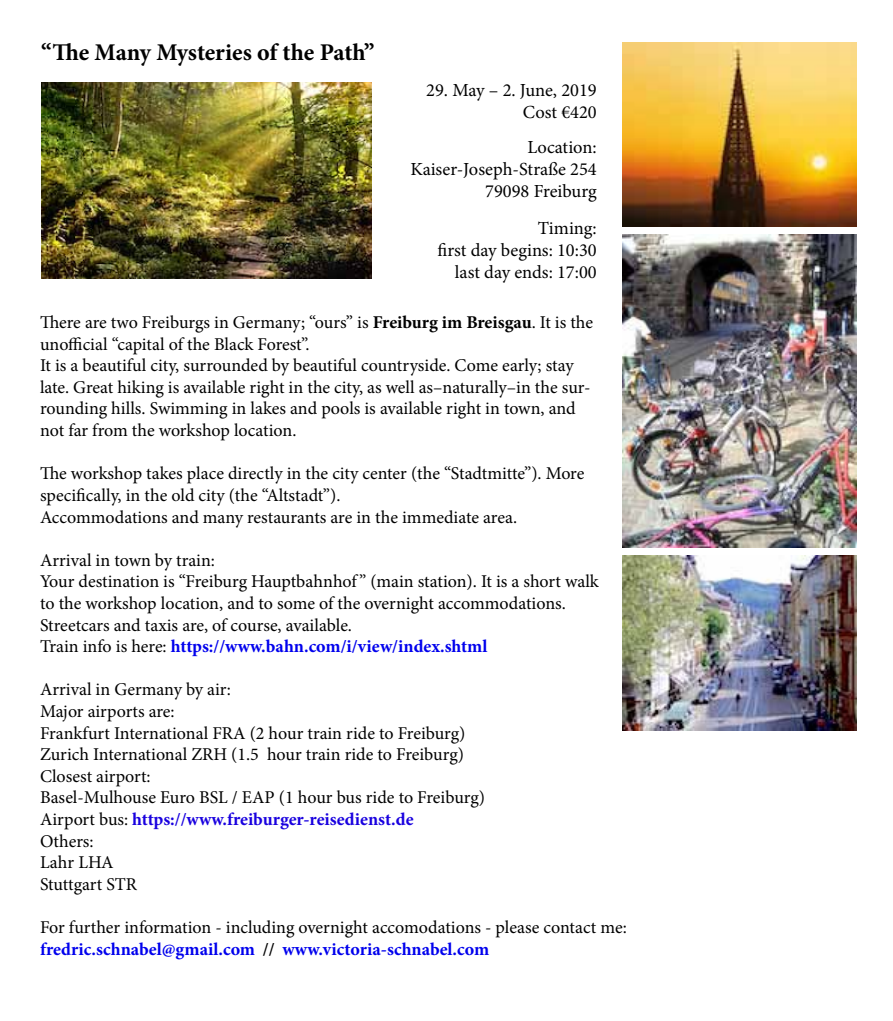
<style>
.page{position:relative;width:893px;height:1021px;background:#fff}
.page>*{position:absolute;margin:0;border:0;box-sizing:border-box;transform-origin:0 0}
.t1{font:700 24px "Minion Pro";letter-spacing:-.005em;color:#000}
.t2{font:18.45px/22.2px "Minion Pro";color:#000;text-align:right}
.t3{font:18px/21.6px "Minion Pro";color:#000}
.s1{font-weight:700}
.s2{font-weight:700;color:#0000ed}
.s3{font-weight:700;color:#1900df}
</style>
<div class="page">
<img style="left:622px;top:42px;width:234px;height:184px">
<img style="left:622px;top:235px;width:234px;height:312px">
<img style="left:622px;top:555px;width:234px;height:175px">
<img style="left:41px;top:82px;width:331px;height:196px">
<h1 class="t1" style="left:41px;top:35px;width:335px">“The Many Mysteries of the Path”</h1>
<p class="t2" style="left:426px;top:79px;width:172px">29. May – 2. June, 2019<br>Cost €420</p>
<p class="t2" style="left:411px;top:136px;width:188px">Location:<br>Kaiser-Joseph-Straße 254<br>79098 Freiburg</p>
<p class="t2" style="left:438px;top:217px;width:161px">Timing:<br>first day begins: 10:30 last day ends: 17:00</p>
<p class="t3" style="left:40px;top:311px;width:555px">There are two Freiburgs in Germany; “ours” is <span class="s1">Freiburg im Breisgau</span>. It is the unofficial “capital of the Black Forest”.<br>It is a beautiful city, surrounded by beautiful countryside. Come early; stay late. Great hiking is available right in the city, as well as–naturally–in the sur&shy;rounding hills. Swimming in lakes and pools is available right in town, and not far from the workshop location.</p>
<p class="t3" style="left:40px;top:463px;width:546px">The workshop takes place directly in the city center (the “Stadtmitte”). More specifically, in the old city (the “Altstadt”).<br>Accommodations and many restaurants are in the immediate area.</p>
<p class="t3" style="left:40px;top:549px;width:560px">Arrival in town by train:<br>Your destination is “Freiburg Hauptbahnhof ” (main station). It is a short walk to the workshop location, and to some of the overnight accommodations.<br>Streetcars and taxis are, of course, available.<br>Train info is here: <span class="s2">https://www.bahn.com/i/view/index.shtml</span></p>
<p class="t3" style="left:40px;top:679px;width:447px">Arrival in Germany by air:<br>Major airports are:<br>Frankfurt International FRA (2 hour train ride to Freiburg)<br>Zurich International ZRH (1.5 hour train ride to Freiburg)<br>Closest airport:<br>Basel-Mulhouse Euro BSL / EAP (1 hour bus ride to Freiburg)<br>Airport bus: <span class="s3">https://www.freiburger-reisedienst.de<br></span>Others:<br>Lahr LHA<br>Stuttgart STR</p>
<p class="t3" style="left:40px;top:916px;width:588px">For further information - including overnight accomodations - please contact me: <span class="s2">fredric.schnabel@gmail.com</span> <span class="s1">//</span> <span class="s2">www.victoria-schnabel.com</span></p>
</div>
